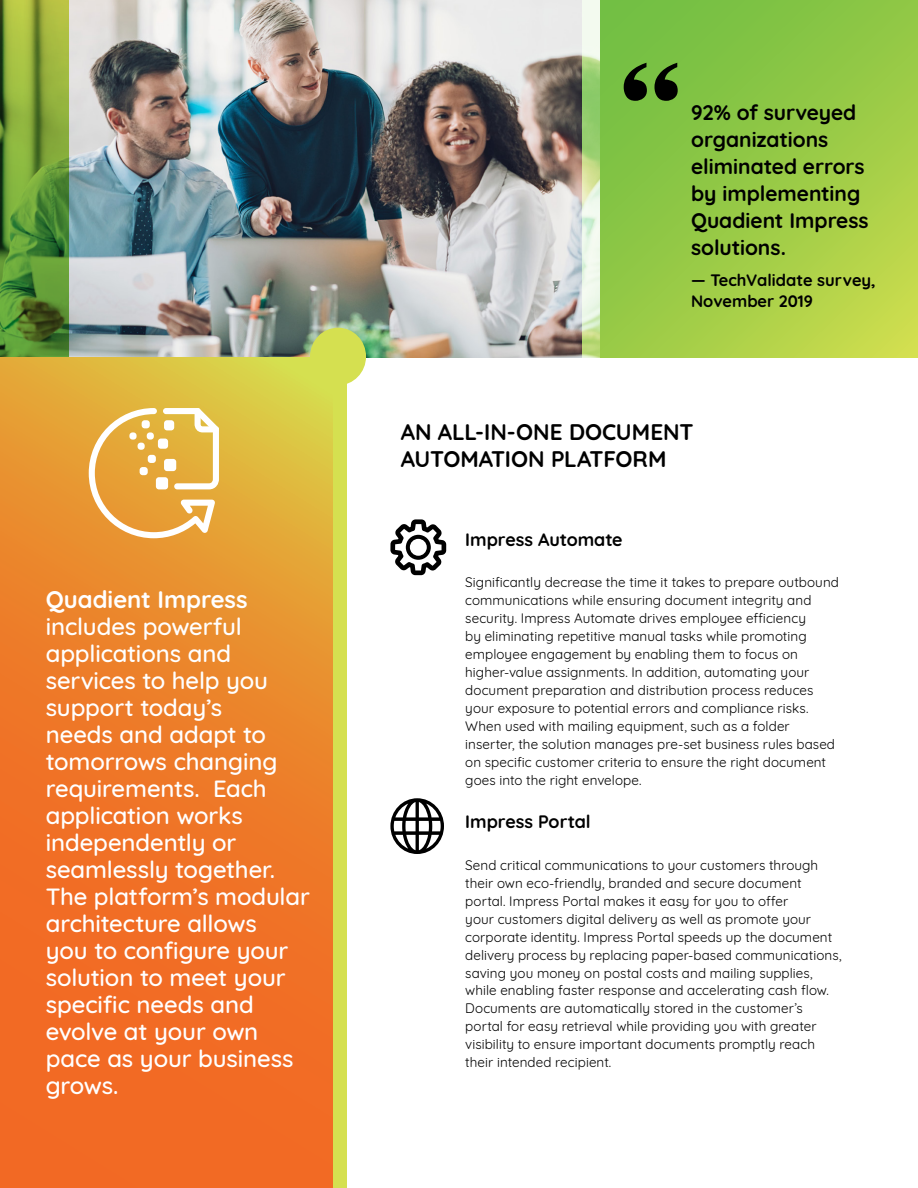
<style>
.page{position:relative;width:918px;height:1188px;background:#fff}
.page>*{position:absolute;margin:0;border:0;box-sizing:border-box;transform-origin:0 0}
.sub-head{font:500 23.85px/27px "Quicksand";letter-spacing:-.005em;color:#fff}
.t1{font:700 22.5px/27px "Quicksand";letter-spacing:-.005em;color:#000}
.Quotes-bold_14pt{font:700 21px/27px "Quicksand";color:#000}
.sub-head-2{font:700 18px "Quicksand";color:#000}
.quote-source{font:700 16.5px/21px "Quicksand";color:#000}
.sub-head-3{font:13.5px/18px "Quicksand";letter-spacing:.005em;color:#000}
.s1{font-weight:700}
</style>
<div class="page">
<svg style="left:390px;top:519px;width:56px;height:56px"></svg>
<svg style="left:390px;top:798px;width:54px;height:56px"></svg>
<img style="left:69px;top:0;width:514px;height:357px">
<svg style="left:583px;top:0;width:335px;height:357px;background:#9acb4c"></svg>
<svg style="left:0;top:0;width:69px;height:357px;background:#6c9735"></svg>
<div style="left:310px;top:328px;width:56px;height:57px;background:#d5e050;border-radius:50%"></div>
<svg style="left:0;top:357px;width:333px;height:831px;background:#ec812b"></svg>
<div style="left:333px;top:358px;width:14px;height:830px;background:#d5e050"></div>
<svg style="left:624px;top:63px;width:54px;height:38px;background:#3a5c20"></svg>
<svg style="left:89px;top:408px;width:130px;height:130px"></svg>
<p class="sub-head" style="left:46px;top:584px;width:266px"><span class="s1">Quadient Impress </span>includes powerful applications and services to help you support today’s<br>needs and adapt to tomorrows changing requirements. Each application works independently or seamlessly together.<br>The platform’s modular architecture allows<br>you to configure your solution to meet your specific needs and evolve at your own pace as your business grows.</p>
<p class="Quotes-bold_14pt" style="left:691px;top:97px;width:179px">92% of surveyed organizations eliminated errors by implementing<br>Quadient Impress solutions.</p>
<p class="quote-source" style="left:691px;top:269px;width:186px">— TechValidate survey,<br>November 2019</p>
<p class="t1" style="left:401px;top:417px;width:294px">AN ALL-IN-ONE DOCUMENT<br>AUTOMATION PLATFORM</p>
<p class="sub-head-2" style="left:465px;top:524px;width:159px">Impress Automate</p>
<p class="sub-head-3" style="left:465px;top:572px;width:375px">Significantly decrease the time it takes to prepare outbound communications while ensuring document integrity and security. Impress Automate drives employee efficiency<br>by eliminating repetitive manual tasks while promoting employee engagement by enabling them to focus on higher-value assignments. In addition, automating your document preparation and distribution process reduces your exposure to potential errors and compliance risks.<br>When used with mailing equipment, such as a folder inserter, the solution manages pre-set business rules based on specific customer criteria to ensure the right document goes into the right envelope.</p>
<p class="sub-head-2" style="left:465px;top:807px;width:127px">Impress Portal</p>
<p class="sub-head-3" style="left:465px;top:855px;width:378px">Send critical communications to your customers through their own eco-friendly, branded and secure document portal. Impress Portal makes it easy for you to offer<br>your customers digital delivery as well as promote your corporate identity. Impress Portal speeds up the document delivery process by replacing paper-based communications, saving you money on postal costs and mailing supplies, while enabling faster response and accelerating cash flow.<br>Documents are automatically stored in the customer’s portal for easy retrieval while providing you with greater visibility to ensure important documents promptly reach their intended recipient.</p>
</div>
